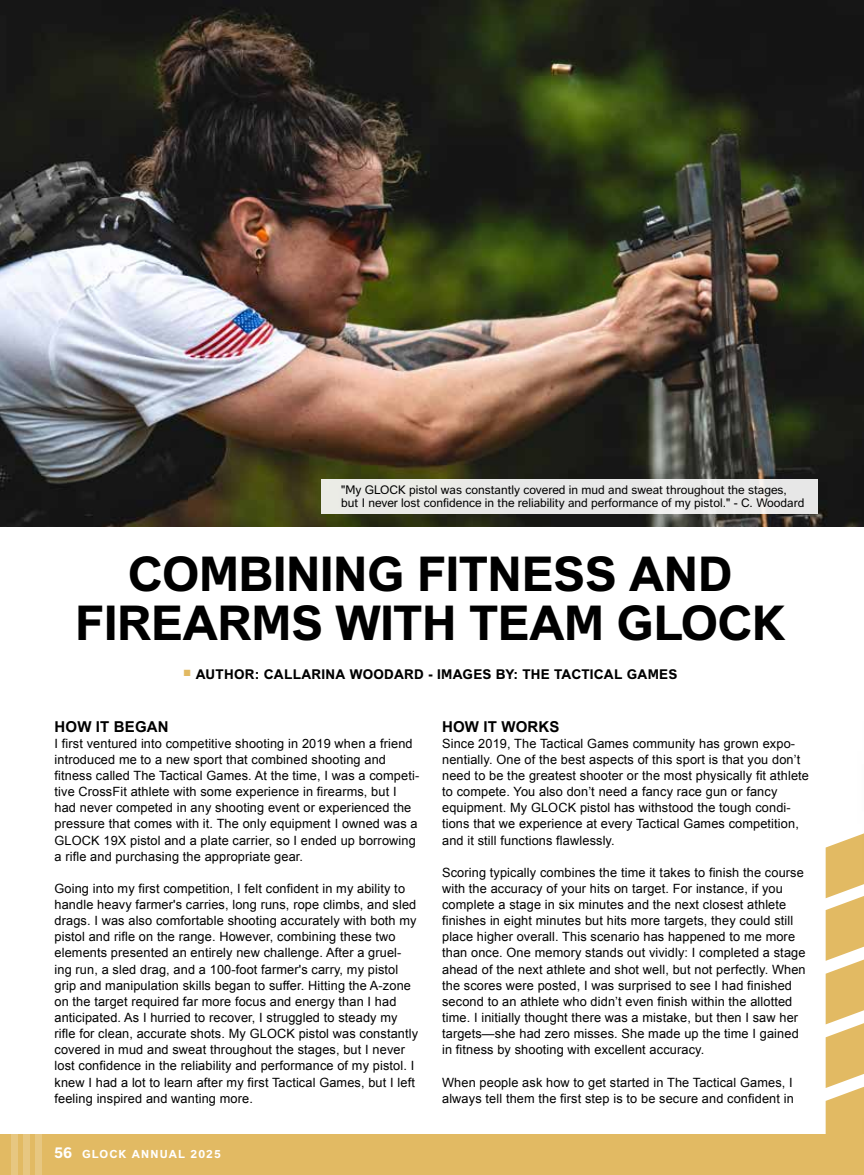
<style>
.page{position:relative;width:864px;height:1175px;background:#fff}
.page>*{position:absolute;margin:0;border:0;box-sizing:border-box;transform-origin:0 0}
.t1{font:700 48px/49.5px "GLOCK Sans";letter-spacing:-.01em;color:#000;text-align:center}
.t2{font:700 15px "GLOCK Sans Arabic";letter-spacing:.01em;color:#000}
.t3{font:700 13.5px "GLOCK Sans";letter-spacing:.02em;color:#000}
.t4{font:12.75px/16.2px "GLOCK Sans Arabic";letter-spacing:.01em;color:#000}
.t5{font:12px/13.5px "GLOCK Sans";color:#000}
.t6{font:700 11.25px "GLOCK Sans";letter-spacing:.1em;color:#fff}
.s1{font-size:15px}
</style>
<div class="page">
<svg style="left:826px;top:839px;width:23px;height:295px"></svg>
<img style="left:0;top:0;width:864px;height:527px">
<div style="left:849px;top:416px;width:15px;height:758px;background:#000;opacity:.5"></div>
<div style="left:0;top:1134px;width:864px;height:40px;background:#e2ba63"></div>
<div style="left:11px;top:1133px;width:7px;height:41px;background:#e7c781"></div>
<div style="left:23px;top:1133px;width:7px;height:41px;background:#e7c781"></div>
<div style="left:35px;top:1133px;width:7px;height:41px;background:#e7c781"></div>
<div style="left:322px;top:479px;width:496px;height:34px;background:#e8e8e7"></div>
<p class="t5" style="left:341px;top:483px;width:465px">"My GLOCK pistol was constantly covered in mud and sweat throughout the stages, but I never lost confidence in the reliability and performance of my pistol." - C. Woodard</p>
<h1 class="t1" style="left:75px;top:550px;width:712px">COMBINING FITNESS AND<br>FIREARMS WITH TEAM GLOCK</h1>
<p class="t3" style="left:183px;top:666px;width:496px"><sup>■</sup> AUTHOR: CALLARINA WOODARD - IMAGES BY: THE TACTICAL GAMES</p>
<p class="t2" style="left:55px;top:716px;width:116px">HOW IT BEGAN</p>
<p class="t4" style="left:55px;top:735px;width:366px">I first ventured into competitive shooting in 2019 when a friend introduced me to a new sport that combined shooting and fitness called The Tactical Games. At the time, I was a competi&shy;tive CrossFit athlete with some experience in firearms, but I had never competed in any shooting event or experienced the pressure that comes with it. The only equipment I owned was a GLOCK 19X pistol and a plate carrier, so I ended up borrowing a rifle and purchasing the appropriate gear.</p>
<p class="t4" style="left:55px;top:880px;width:365px">Going into my first competition, I felt confident in my ability to handle heavy farmer's carries, long runs, rope climbs, and sled drags. I was also comfortable shooting accurately with both my pistol and rifle on the range. However, combining these two elements presented an entirely new challenge. After a gruel&shy;ing run, a sled drag, and a 100-foot farmer's carry, my pistol grip and manipulation skills began to suffer. Hitting the A-zone on the target required far more focus and energy than I had anticipated. As I hurried to recover, I struggled to steady my rifle for clean, accurate shots. My GLOCK pistol was constantly covered in mud and sweat throughout the stages, but I never lost confidence in the reliability and performance of my pistol. I knew I had a lot to learn after my first Tactical Games, but I left feeling inspired and wanting more.</p>
<p class="t6" style="left:54px;top:1147px;width:168px"><span class="s1">56</span> GLOCK ANNUAL 2025</p>
<p class="t2" style="left:442px;top:716px;width:119px">HOW IT WORKS</p>
<p class="t4" style="left:442px;top:735px;width:368px">Since 2019, The Tactical Games community has grown expo&shy;nentially. One of the best aspects of this sport is that you don’t need to be the greatest shooter or the most physically fit athlete to compete. You also don’t need a fancy race gun or fancy equipment. My GLOCK pistol has withstood the tough condi&shy;tions that we experience at every Tactical Games competition, and it still functions flawlessly.</p>
<p class="t4" style="left:442px;top:864px;width:365px">Scoring typically combines the time it takes to finish the course with the accuracy of your hits on target. For instance, if you complete a stage in six minutes and the next closest athlete finishes in eight minutes but hits more targets, they could still place higher overall. This scenario has happened to me more than once. One memory stands out vividly: I completed a stage ahead of the next athlete and shot well, but not perfectly. When the scores were posted, I was surprised to see I had finished second to an athlete who didn’t even finish within the allotted time. I initially thought there was a mistake, but then I saw her targets—she had zero misses. She made up the time I gained in fitness by shooting with excellent accuracy.</p>
<p class="t4" style="left:442px;top:1074px;width:353px">When people ask how to get started in The Tactical Games, I always tell them the first step is to be secure and confident in</p>
</div>
